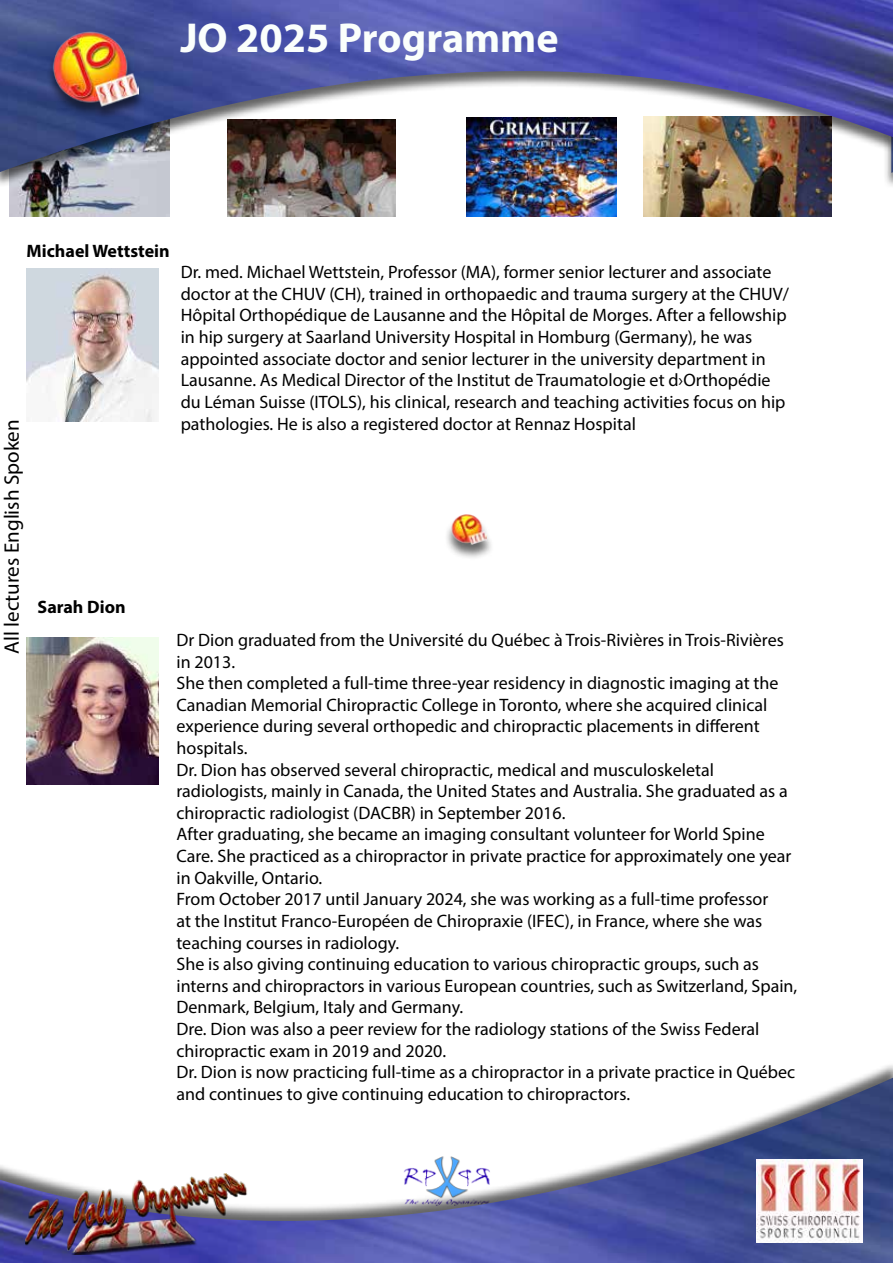
<style>
.page{position:relative;width:893px;height:1263px;background:#fff}
.page>*{position:absolute;margin:0;border:0;box-sizing:border-box;transform-origin:0 0}
.t1{font:700 42px "Myriad Pro";color:#fafefc}
.t2{font:21px "Myriad Pro";color:#000}
.t3{font:18px/21.6px "Myriad Pro";color:#000}
.t4{font:700 18px "Myriad Pro";color:#000}
</style>
<div class="page">
<img style="left:10px;top:189px;width:159px;height:27px">
<div style="left:0;top:0;width:893px;height:189px;background:#000;opacity:.6"></div>
<img style="left:0;top:0;width:893px;height:172px">
<img style="left:0;top:1078px;width:893px;height:185px">
<div style="left:46px;top:33px;width:101px;height:89px;background:#000;opacity:.6"></div>
<img style="left:41px;top:27px;width:98px;height:82px">
<img style="left:756px;top:1159px;width:107px;height:83px">
<img style="left:26px;top:1173px;width:229px;height:81px">
<img style="left:228px;top:119px;width:167px;height:97px">
<div style="left:444px;top:515px;width:50px;height:46px;background:#000;opacity:.6"></div>
<img style="left:446px;top:514px;width:41px;height:31px">
<img style="left:27px;top:269px;width:131px;height:152px">
<img style="left:643px;top:117px;width:189px;height:99px">
<img style="left:466px;top:118px;width:150px;height:98px">
<img style="left:27px;top:637px;width:131px;height:147px">
<div style="left:168px;top:624px;width:637px;height:489px;background:#fff"></div>
<h1 class="t1" style="left:180px;top:11px;width:380px">JO 2025 Programme</h1>
<p class="t4" style="left:27px;top:239px;width:145px">Michael Wettstein</p>
<p class="t2" style="left:-1px;top:654px;width:236px;rotate:-90deg">All lectures English Spoken</p>
<p class="t4" style="left:37px;top:595px;width:90px">Sarah Dion</p>
<p class="t3" style="left:181px;top:261px;width:610px">Dr. med. Michael Wettstein, Professor (MA ,) former senior lecturer and associate doctor at the CHUV (CH ,) trained in orthopaedic and trauma surgery at the CHUV/ Hôpital Orthopédique de Lausanne and the Hôpital de Morges. After a fellowship in hip surgery at Saarland University Hospital in Homburg (Germany ,) he was appointed associate doctor and senior lecturer in the university department in Lausanne. As Medical Director of the Institut de Traumatologie et ›d Orthopédie du Léman Suisse (ITOLS ,) his clinical, research and teaching activities focus on hip pathologies. He is also a registered doctor at Rennaz Hospital</p>
<p class="t3" style="left:176px;top:629px;width:622px">Dr Dion graduated from the Université du Québec à Trois-Rivières in Trois-Rivières in 2013.<br>She then completed a full-time three-year residency in diagnostic imaging at the Canadian Memorial Chiropractic College in Toronto, where she acquired clinical experience during several orthopedic and chiropractic placements in different hospitals.<br>Dr. Dion has observed several chiropractic, medical and musculoskeletal radiologists, mainly in Canada, the United States and Australia. She graduated as a chiropractic radiologist (DACBR) in September 2016.<br>After graduating, she became an imaging consultant volunteer for World Spine Care. She practiced as a chiropractor in private practice for approximately one year in Oakville, Ontario.<br>From October 2017 until January 2024, she was working as a full-time professor<br>at the Institut Franco-Européen de Chiropraxie (IFEC i n,) France, where she was teaching courses in radiology.<br>She is also giving continuing education to various chiropractic groups, such as interns and chiropractors in various European countries, such as Switzerland, Spain, Denmark, Belgium, Italy and Germany.<br>Dre. Dion was also a peer review for the radiology stations of the Swiss Federal chiropractic exam in 2019 and 2020.<br>Dr. Dion is now practicing full-time as a chiropractor in a private practice in Québec and continues to give continuing education to chiropractors.</p>
</div>
